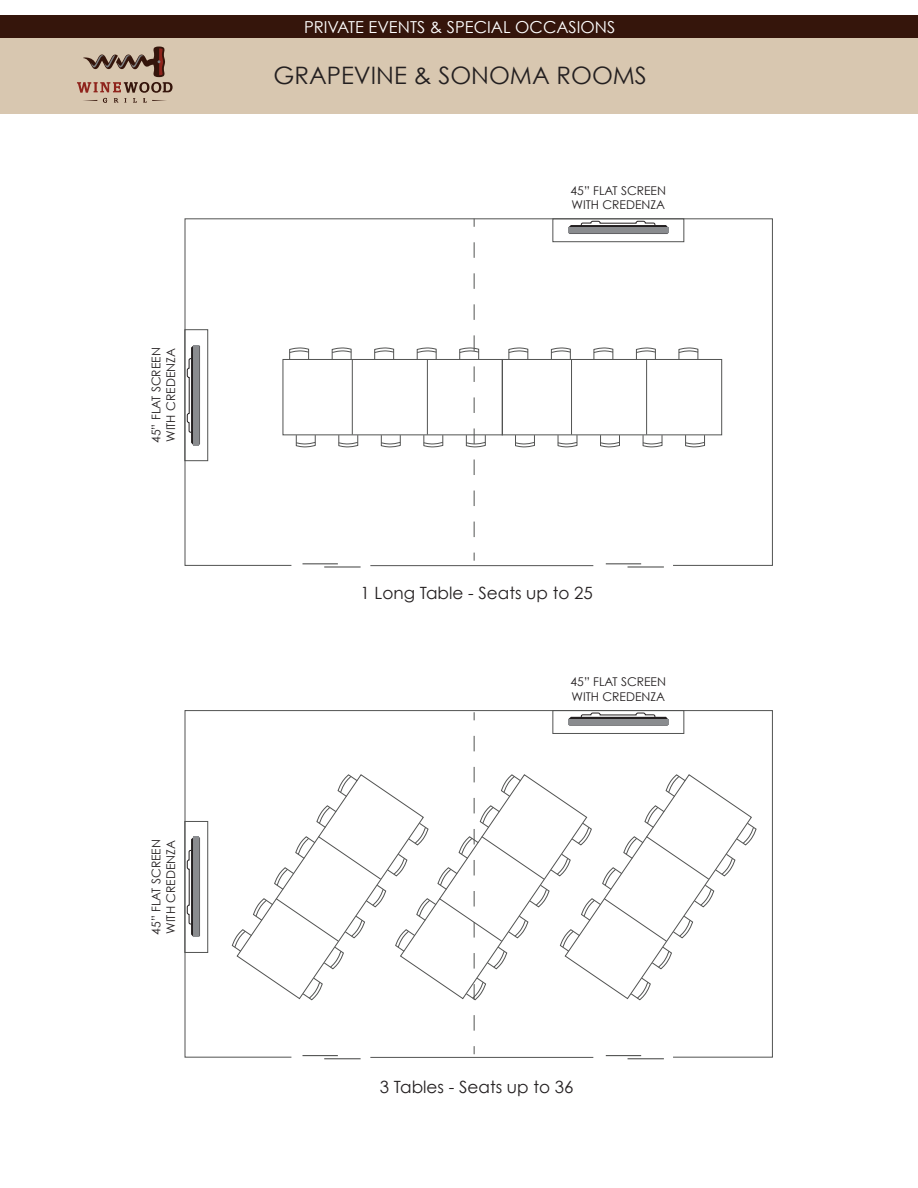
<style>
.page{position:relative;width:918px;height:1188px;background:#fff}
.page>*{position:absolute;margin:0;border:0;box-sizing:border-box;transform-origin:0 0}
.t1{font:24px "Century Gothic";color:#231f20}
.t2{font:16.95px "Century Gothic";color:#231f20}
.t3{font:16.5px "Century Gothic";color:#fff}
.t4{font:12px/14.4px "Century Gothic";color:#231f20}
</style>
<div class="page">
<div style="left:0;top:16px;width:918px;height:98px;background:#d8c7b0"></div>
<svg style="left:77px;top:47px;width:96px;height:56px"></svg>
<div style="left:0;top:16px;width:918px;height:22px;background:#35150b"></div>
<hr style="left:324px;top:566px;width:37px;height:2px;background:#525352">
<hr style="left:628px;top:566px;width:36px;height:2px;background:#525352">
<svg style="left:184px;top:218px;width:589px;height:348px"></svg>
<hr style="left:370px;top:565px;width:223px;height:1px;background:#525352">
<svg style="left:459px;top:242px;width:27px;height:303px"></svg>
<hr style="left:324px;top:1058px;width:37px;height:1px;background:#525352">
<hr style="left:628px;top:1058px;width:36px;height:1px;background:#525352">
<svg style="left:184px;top:710px;width:589px;height:348px"></svg>
<hr style="left:370px;top:1057px;width:223px;height:1px;background:#525352">
<svg style="left:232px;top:736px;width:525px;height:302px"></svg>
<p class="t4" style="left:149px;top:443px;width:97px;rotate:-90deg">45” FLAT SCREEN<br>WITH CREDENZA</p>
<p class="t4" style="left:149px;top:935px;width:97px;rotate:-90deg">45” FLAT SCREEN<br>WITH CREDENZA</p>
<h3 class="t3" style="left:304px;top:17px;width:313px">PRIVATE EVENTS &amp; SPECIAL OCCASIONS</h3>
<h1 class="t1" style="left:274px;top:61px;width:375px">GRAPEVINE &amp; SONOMA ROOMS</h1>
<p class="t4" style="left:571px;top:183px;width:97px">45” FLAT SCREEN<br>WITH CREDENZA</p>
<h2 class="t2" style="left:361px;top:582px;width:234px">1 Long Table - Seats up to 25</h2>
<p class="t4" style="left:571px;top:675px;width:97px">45” FLAT SCREEN<br>WITH CREDENZA</p>
<h2 class="t2" style="left:380px;top:1077px;width:195px">3 Tables - Seats up to 36</h2>
</div>
